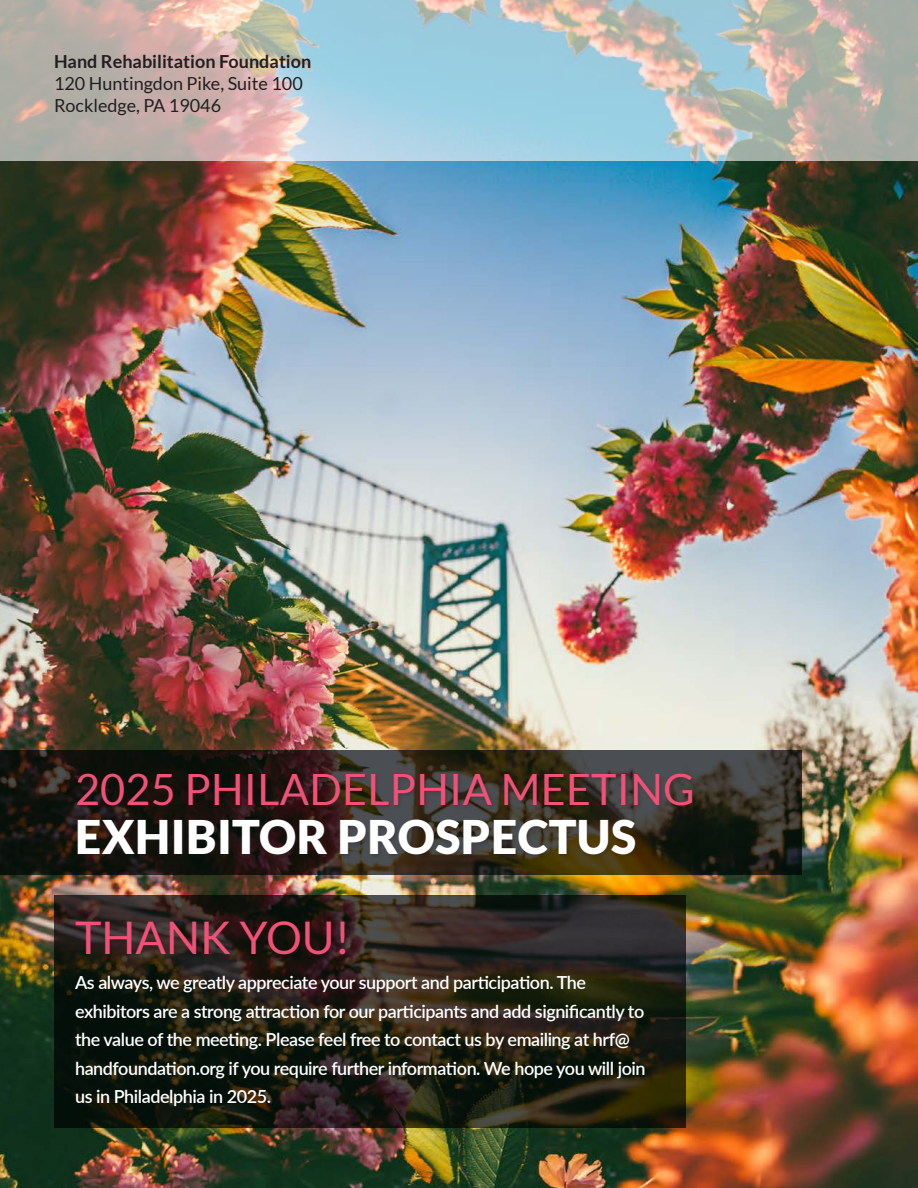
<style>
.page{position:relative;width:918px;height:1188px;background:#fff}
.page>*{position:absolute;margin:0;border:0;box-sizing:border-box;transform-origin:0 0}
.t1{font:900 46.35px "Lato";letter-spacing:.01em;color:#fff}
.t2{font:45px "Lato";color:#f05177}
.t3{font:43.2px "Lato";letter-spacing:.005em;color:#f05177}
.t4{font:600 18px/28.5px "Lato";letter-spacing:-.025em;color:#fff}
.t5{font:18px/21.6px "Lato";color:#231f20}
.t6{font:700 18px "Lato";color:#231f20}
</style>
<div class="page">
<img style="left:0;top:161px;width:918px;height:1027px">
<svg style="left:0;top:0;width:918px;height:161px"></svg>
<svg style="left:54px;top:896px;width:632px;height:232px"></svg>
<svg style="left:0;top:750px;width:802px;height:125px"></svg>
<div style="left:76px;top:772px;width:621px;height:88px;background:#231f20;opacity:.3"></div>
<p class="t6" style="left:54px;top:52px;width:259px">Hand Rehabilitation Foundation</p>
<p class="t5" style="left:54px;top:73px;width:250px">120 Huntingdon Pike, Suite 100<br>Rockledge, PA 19046</p>
<h3 class="t3" style="left:75px;top:765px;width:621px">2025 PHILADELPHIA MEETING</h3>
<h1 class="t1" style="left:75px;top:810px;width:563px">EXHIBITOR PROSPECTUS</h1>
<h2 class="t2" style="left:75px;top:913px;width:277px">THANK YOU!</h2>
<p class="t4" style="left:75px;top:968px;width:572px">As always, we greatly appreciate your support and participation. The exhibitors are a strong attraction for our participants and add significantly to the value of the meeting. Please feel free to contact us by emailing at hrf@ handfoundation.org if you require further information. We hope you will join us in Philadelphia in 2025.</p>
</div>
